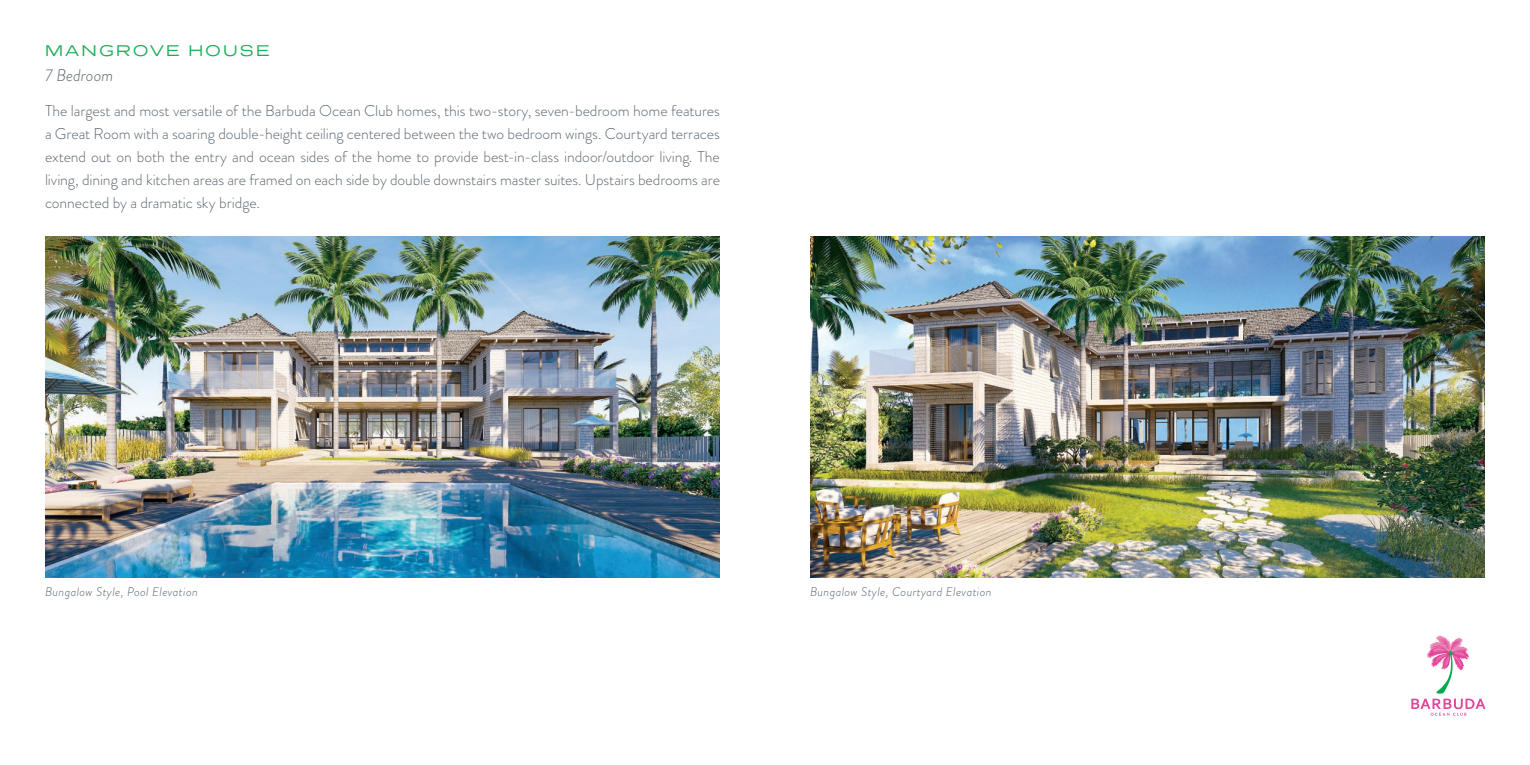
<style>
.page{position:relative;width:1530px;height:765px;background:#fff}
.page>*{position:absolute;margin:0;border:0;box-sizing:border-box;transform-origin:0 0}
.Barbuda_SubHead{font:italic 300 16.88px "Brandon Grotesque";color:#5b6771}
.Barbuda_Body{font:300 15.62px/23px "Brandon Grotesque";letter-spacing:-.005em;color:#5b6771;text-align:justify}
.Barbuda_Heads{font:15px "Presicav Lt";letter-spacing:.145em;color:#18b056}
.BAR_Caption{font:italic 300 12.5px "Brandon Grotesque";letter-spacing:.03em;color:#5b6771}
</style>
<div class="page">
<svg style="left:1411px;top:636px;width:74px;height:80px"></svg>
<img style="left:45px;top:236px;width:675px;height:341px">
<img style="left:810px;top:236px;width:675px;height:341px">
<p class="Barbuda_Heads" style="left:45px;top:41px;width:226px">MANGROVE HOUSE</p>
<p class="Barbuda_SubHead" style="left:45px;top:64px;width:70px">7 Bedroom</p>
<p class="Barbuda_Body" style="left:45px;top:99px;width:677px">The largest and most versatile of the Barbuda Ocean Club homes, this two-story, seven-bedroom home features a Great Room with a soaring double-height ceiling centered between the two bedroom wings. Courtyard terraces extend out on both the entry and ocean sides of the home to provide best-in-class indoor/outdoor living. The living, dining and kitchen areas are framed on each side by double downstairs master suites. Upstairs bedrooms are connected by a dramatic sky bridge.</p>
<p class="BAR_Caption" style="left:45px;top:583px;width:154px">Bungalow Style, Pool Elevation</p>
<p class="BAR_Caption" style="left:810px;top:583px;width:183px">Bungalow Style, Courtyard Elevation</p>
</div>
